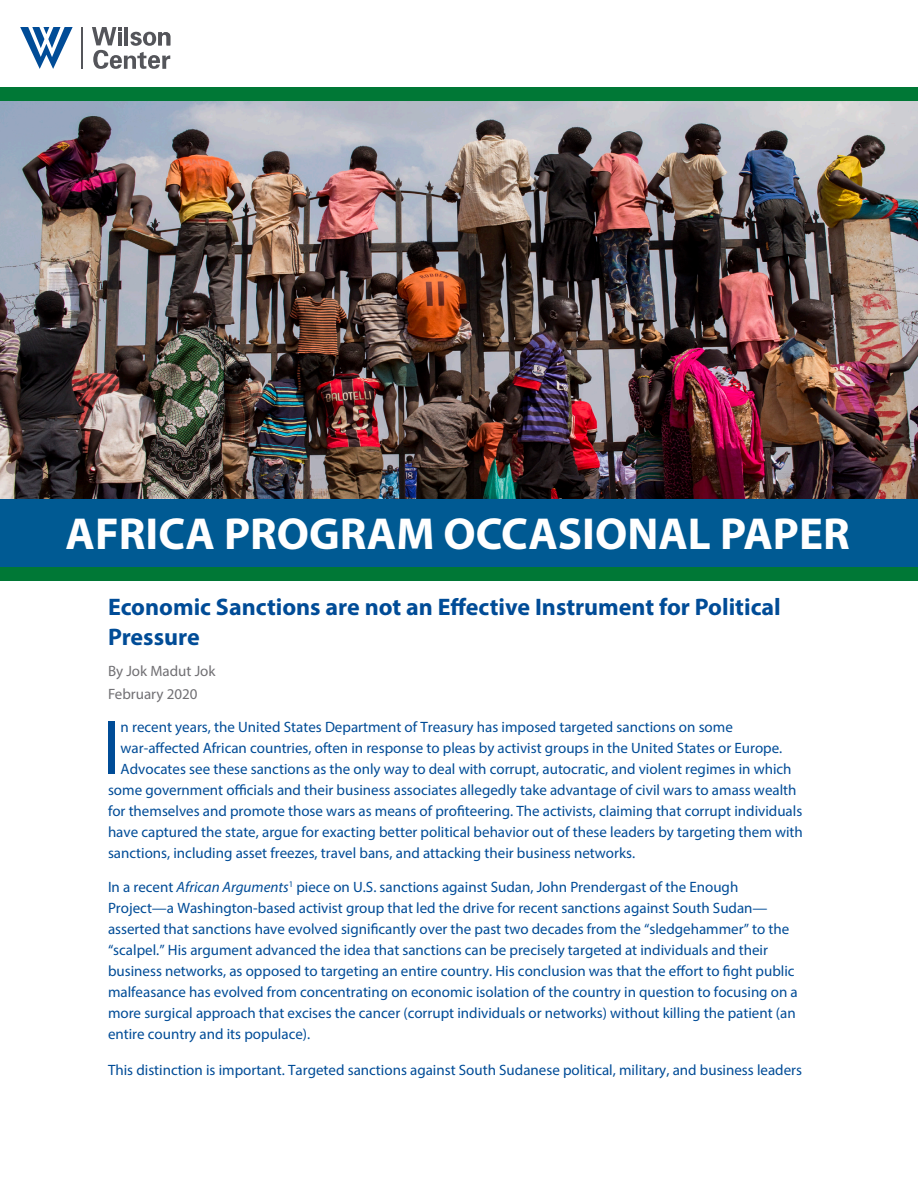
<style>
.page{position:relative;width:918px;height:1188px;background:#fff}
.page>*{position:absolute;margin:0;border:0;box-sizing:border-box;transform-origin:0 0}
.Body_Text_Grey{font:77.25px "Myriad Pro";color:#004c97}
.t1{font:700 45px "Myriad Pro";color:#fff}
.Main_Title{font:700 24px/30px "Myriad Pro";color:#004c97}
.Body_Text_Grey-2{font:15px/21px "Myriad Pro";color:#004c97}
.body{font:15px/22.5px "Myriad Pro";color:#717074}
.s1{font-style:italic}
</style>
<div class="page">
<img style="left:0;top:101px;width:918px;height:399px">
<hr style="left:81px;top:27px;width:1px;height:42px;background:#54555a">
<svg style="left:92px;top:27px;width:78px;height:42px"></svg>
<svg style="left:20px;top:27px;width:53px;height:42px"></svg>
<div style="left:0;top:88px;width:918px;height:13px;background:#007836"></div>
<div style="left:0;top:567px;width:918px;height:13px;background:#007836"></div>
<div style="left:0;top:500px;width:918px;height:67px;background:#005a93"></div>
<p class="t1" style="left:66px;top:504px;width:786px">AFRICA PROGRAM OCCASIONAL PAPER</p>
<p class="Main_Title" style="left:108px;top:591px;width:674px">Economic Sanctions are not an Effective Instrument for Political<br>Pressure</p>
<p class="body" style="left:108px;top:660px;width:109px">By Jok Madut Jok<br>February 2020</p>
<p class="Body_Text_Grey" style="left:102px;top:700px;width:20px">I</p>
<p class="Body_Text_Grey-2" style="left:121px;top:716px;width:614px">n recent years, the United States Department of Treasury has imposed targeted sanctions on some</p>
<p class="Body_Text_Grey-2" style="left:121px;top:737px;width:663px">war-affected African countries, often in response to pleas by activist groups in the United States or Europe.</p>
<p class="Body_Text_Grey-2" style="left:121px;top:758px;width:673px">Advocates see these sanctions as the only way to deal with corrupt, autocratic, and violent regimes in which</p>
<p class="Body_Text_Grey-2" style="left:108px;top:779px;width:690px">some government officials and their business associates allegedly take advantage of civil wars to amass wealth</p>
<p class="Body_Text_Grey-2" style="left:108px;top:800px;width:696px">for themselves and promote those wars as means of profiteering. The activists, claiming that corrupt individuals</p>
<p class="Body_Text_Grey-2" style="left:108px;top:821px;width:696px">have captured the state, argue for exacting better political behavior out of these leaders by targeting them with</p>
<p class="Body_Text_Grey-2" style="left:108px;top:842px;width:529px">sanctions, including asset freezes, travel bans, and attacking their business networks.</p>
<p class="Body_Text_Grey-2" style="left:108px;top:876px;width:691px">In a recent <span class="s1">African Arguments</span><sup>1</sup> piece on U.S. sanctions against Sudan, John Prendergast of the Enough Project—a Washington-based activist group that led the drive for recent sanctions against South Sudan— asserted that sanctions have evolved significantly over the past two decades from the “sledgehammer” to the “scalpel.” His argument advanced the idea that sanctions can be precisely targeted at individuals and their business networks, as opposed to targeting an entire country. His conclusion was that the effort to fight public malfeasance has evolved from concentrating on economic isolation of the country in question to focusing on a more surgical approach that excises the cancer (corrupt individuals or networks) without killing the patient (an entire country and its populace).</p>
<p class="Body_Text_Grey-2" style="left:108px;top:1059px;width:696px">This distinction is important. Targeted sanctions against South Sudanese political, military, and business leaders</p>
</div>
